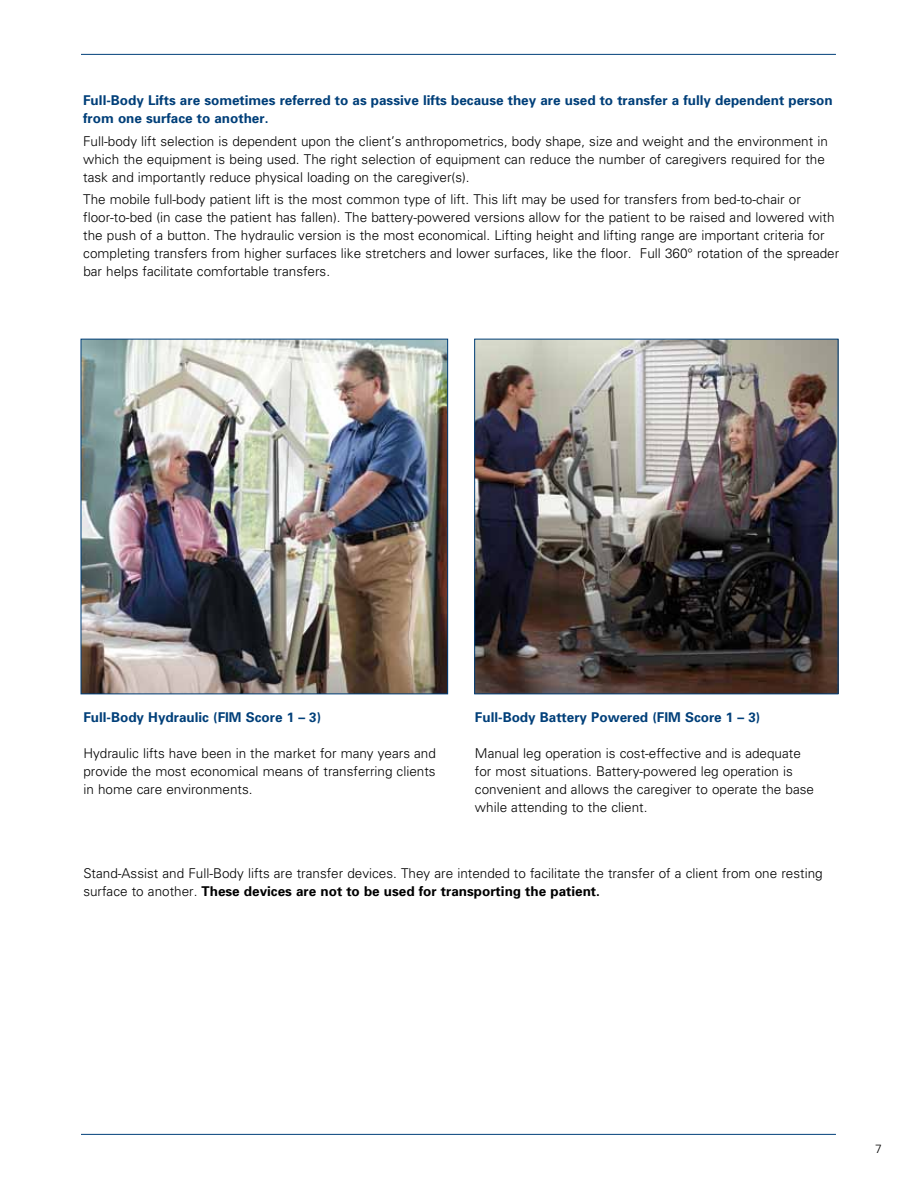
<style>
.page{position:relative;width:918px;height:1188px;background:#fff}
.page>*{position:absolute;margin:0;border:0;box-sizing:border-box;transform-origin:0 0}
.t1{font:300 13.5px/18px "Univers";color:#000}
.t2{font:700 13.5px/18px "Univers";color:#003f79}
.t3{font:300 12px "Univers";color:#000}
.s1{font-weight:700}
</style>
<div class="page">
<img style="left:83px;top:341px;width:363px;height:351px">
<div style="left:81px;top:339px;width:367px;height:355px;border:1px solid #003f79"></div>
<img style="left:476px;top:341px;width:360px;height:351px">
<div style="left:474px;top:339px;width:364px;height:355px;border:1px solid #003f79"></div>
<hr style="left:81px;top:54px;width:755px;height:1px;background:#003f79">
<hr style="left:81px;top:1134px;width:755px;height:1px;background:#003f79">
<p class="t2" style="left:83px;top:91px;width:751px">Full-Body Lifts are sometimes referred to as passive lifts because they are used to transfer a fully dependent person from one surface to another.</p>
<p class="t1" style="left:83px;top:132px;width:746px">Full-body lift selection is dependent upon the client’s anthropometrics, body shape, size and weight and the environment in which the equipment is being used. The right selection of equipment can reduce the number of caregivers required for the task and importantly reduce physical loading on the caregiver(s).</p>
<p class="t1" style="left:83px;top:190px;width:758px">The mobile full-body patient lift is the most common type of lift. This lift may be used for transfers from bed-to-chair or floor-to-bed (in case the patient has fallen). The battery-powered versions allow for the patient to be raised and lowered with the push of a button. The hydraulic version is the most economical. Lifting height and lifting range are important criteria for completing transfers from higher surfaces like stretchers and lower surfaces, like the floor. Full 360° rotation of the spreader bar helps facilitate comfortable transfers.</p>
<p class="t2" style="left:83px;top:708px;width:239px">Full-Body Hydraulic (FIM Score 1 – 3)</p>
<p class="t1" style="left:83px;top:744px;width:354px;text-align:justify">Hydraulic lifts have been in the market for many years and provide the most economical means of transferring clients in home care environments.</p>
<p class="t2" style="left:475px;top:708px;width:287px">Full-Body Battery Powered (FIM Score 1 – 3)</p>
<p class="t1" style="left:475px;top:744px;width:341px">Manual leg operation is cost-effective and is adequate for most situations. Battery-powered leg operation is convenient and allows the caregiver to operate the base while attending to the client.</p>
<p class="t1" style="left:83px;top:864px;width:741px">Stand-Assist and Full-Body lifts are transfer devices. They are intended to facilitate the transfer of a client from one resting surface to another. <span class="s1">These devices are not to be used for transporting the patient.</span></p>
<p class="t3" style="left:875px;top:1142px;width:8px">7</p>
</div>
